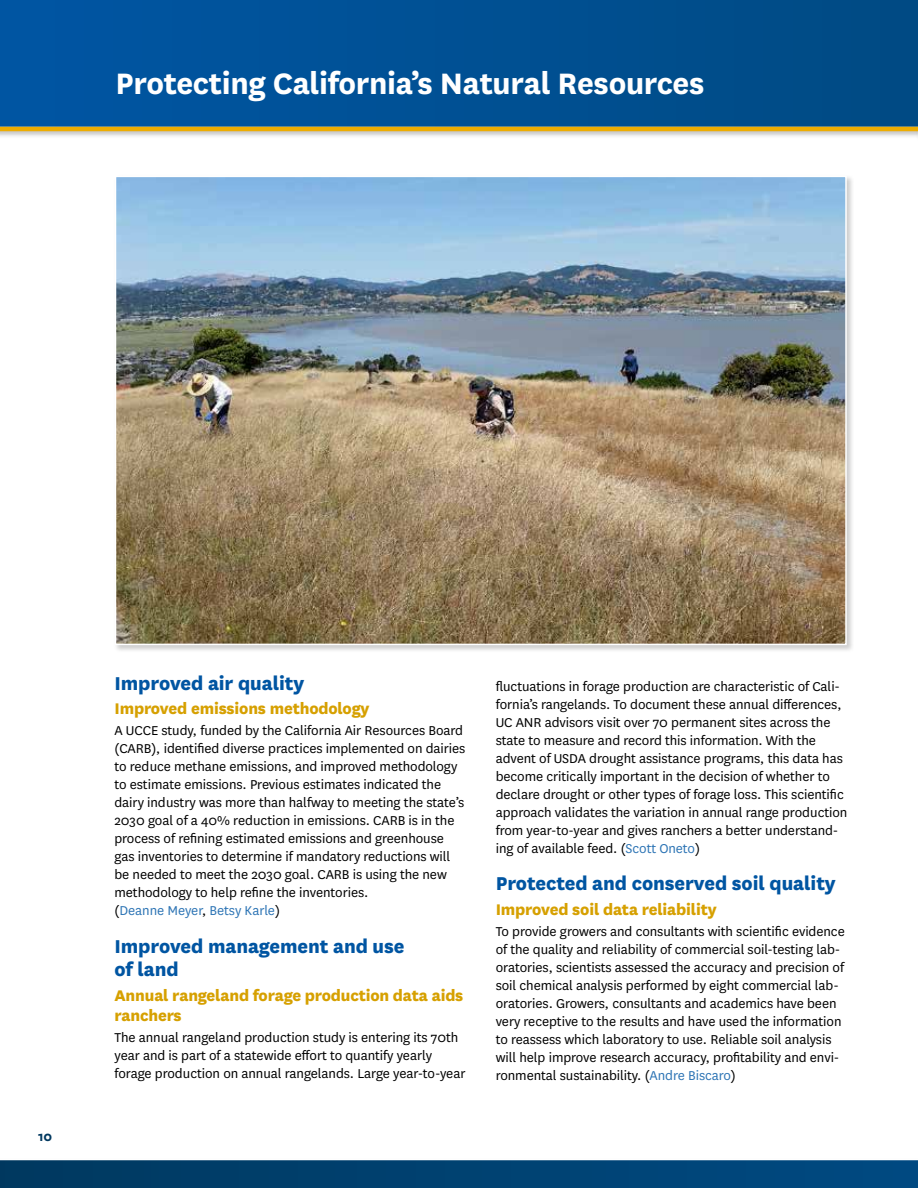
<style>
.page{position:relative;width:918px;height:1188px;background:#fff}
.page>*{position:absolute;margin:0;border:0;box-sizing:border-box;transform-origin:0 0}
.t1{font:700 34.5px "National";letter-spacing:-.01em;color:#fff}
.t2{font:800 21.75px/23.2px "National";letter-spacing:-.005em;color:#0055a2}
.t3{font:800 18px/20.2px "National";letter-spacing:-.01em;color:#d6a000}
.t4{font:15px/18px "National";letter-spacing:-.005em;color:#000}
.t5{font:700 15px "National";color:#00385f}
.s1{color:#2e75b5}
</style>
<div class="page">
<svg style="left:0;top:0;width:918px;height:126px;background:#004f93"></svg>
<svg style="left:0;top:1160px;width:918px;height:28px;background:#024271"></svg>
<div style="left:0;top:126px;width:918px;height:13px;background:#000;opacity:.2"></div>
<hr style="left:0;top:127px;width:918px;height:4px;background:#edac00">
<div style="left:113px;top:174px;width:742px;height:479px;background:#000;opacity:.2"></div>
<img style="left:118px;top:179px;width:726px;height:463px">
<div style="left:115px;top:176px;width:732px;height:469px;border:2px solid #fff"></div>
<h1 class="t1" style="left:116px;top:59px;width:590px">Protecting California’s Natural Resources</h1>
<p class="t5" style="left:38px;top:1126px;width:16px">10</p>
<h2 class="t2" style="left:114px;top:670px;width:191px">Improved air quality</h2>
<p class="t3" style="left:114px;top:697px;width:257px">Improved emissions methodology</p>
<p class="t4" style="left:114px;top:721px;width:352px">A UCCE study, funded by the California Air Resources Board (CARB), identified diverse practices implemented on dairies to reduce methane emissions, and improved methodology to estimate emissions. Previous estimates indicated the dairy industry was more than halfway to meeting the state’s 2030 goal of a 40% reduction in emissions. CARB is in the process of refining estimated emissions and greenhouse gas inventories to determine if mandatory reductions will be needed to meet the 2030 goal. CARB is using the new methodology to help refine the inventories.<br>(<span class="s1">Deanne Meyer</span>, <span class="s1">Betsy Karle</span>)</p>
<h2 class="t2" style="left:114px;top:933px;width:292px">Improved management and use of land</h2>
<p class="t3" style="left:114px;top:984px;width:351px">Annual rangeland forage production data aids ranchers</p>
<p class="t4" style="left:114px;top:1028px;width:353px">The annual rangeland production study is entering its 70th year and is part of a statewide effort to quantify yearly forage production on annual rangelands. Large year-to-year</p>
<p class="t4" style="left:496px;top:676px;width:353px">fluctuations in forage production are characteristic of Cali&shy;fornia’s rangelands. To document these annual differences, UC ANR advisors visit over 70 permanent sites across the state to measure and record this information. With the advent of USDA drought assistance programs, this data has become critically important in the decision of whether to declare drought or other types of forage loss. This scientific approach validates the variation in annual range production from year-to-year and gives ranchers a better understand&shy;ing of available feed. (<span class="s1">Scott Oneto</span>)</p>
<h2 class="t2" style="left:496px;top:870px;width:342px">Protected and conserved soil quality</h2>
<p class="t3" style="left:496px;top:898px;width:222px">Improved soil data reliability</p>
<p class="t4" style="left:496px;top:922px;width:351px">To provide growers and consultants with scientific evidence of the quality and reliability of commercial soil-testing lab&shy;oratories, scientists assessed the accuracy and precision of soil chemical analysis performed by eight commercial lab&shy;oratories. Growers, consultants and academics have been very receptive to the results and have used the information to reassess which laboratory to use. Reliable soil analysis will help improve research accuracy, profitability and envi&shy;ronmental sustainability. (<span class="s1">Andre Biscaro</span>)</p>
</div>
